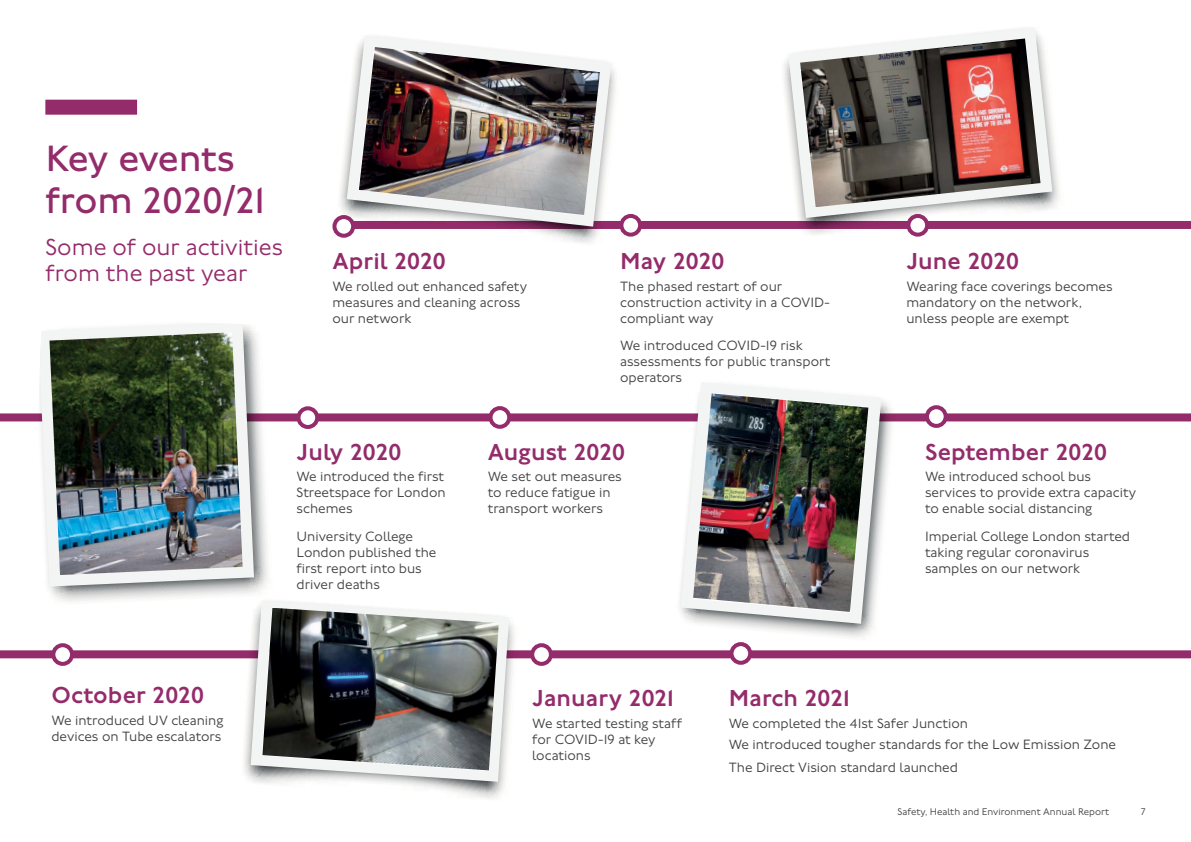
<style>
.page{position:relative;width:1191px;height:842px;background:#fff}
.page>*{position:absolute;margin:0;border:0;box-sizing:border-box;transform-origin:0 0}
.Major_Heading_38_38_Blue_sectstart1clm_H{font:38px/42px "Johnston 100";letter-spacing:-.01em;color:#942b6a}
.Infographic_Figure_DarkBlue_20_20_P{font:500 24px "Johnston 100";color:#942b6a}
.Minor_Heading_24_26_Blue_P{font:300 24px/26px "Johnston 100";color:#942b6a}
.timeline_body_copy{font:300 14px/16px "Johnston 100";color:#414042}
.t1{font:300 10px "Johnston 100";color:#414042}
</style>
<div class="page">
<div style="left:342px;top:221px;width:849px;height:8px;background:#942b6a"></div>
<div style="left:0;top:650px;width:1191px;height:8px;background:#942b6a"></div>
<div style="left:0;top:413px;width:1191px;height:8px;background:#942b6a"></div>
<div style="left:45px;top:100px;width:92px;height:15px;background:#942b6a"></div>
<svg style="left:337px;top:138px;width:263px;height:105px"></svg>
<svg style="left:347px;top:36px;width:264px;height:191px"></svg>
<img style="left:359px;top:47px;width:241px;height:168px">
<svg style="left:783px;top:58px;width:146px;height:178px"></svg>
<svg style="left:788px;top:28px;width:264px;height:190px"></svg>
<img style="left:800px;top:38px;width:240px;height:169px">
<svg style="left:30px;top:333px;width:236px;height:269px"></svg>
<svg style="left:40px;top:323px;width:214px;height:263px;fill:#f3f4f4"></svg>
<img style="left:49px;top:332px;width:194px;height:243px">
<svg style="left:663px;top:400px;width:223px;height:251px"></svg>
<svg style="left:680px;top:382px;width:201px;height:242px"></svg>
<svg style="left:692px;top:392px;width:177px;height:221px"></svg>
<img style="left:693px;top:393px;width:175px;height:219px">
<svg style="left:231px;top:589px;width:282px;height:210px"></svg>
<svg style="left:251px;top:601px;width:258px;height:181px;fill:#f3f4f4"></svg>
<img style="left:262px;top:608px;width:237px;height:162px">
<svg style="left:621px;top:216px;width:19px;height:19px"></svg>
<div style="left:619px;top:214px;width:23px;height:23px;border:4px solid #942b6a;border-radius:50%"></div>
<svg style="left:334px;top:217px;width:19px;height:19px"></svg>
<div style="left:332px;top:215px;width:23px;height:23px;border:4px solid #942b6a;border-radius:50%"></div>
<svg style="left:908px;top:216px;width:19px;height:19px"></svg>
<div style="left:906px;top:214px;width:23px;height:23px;border:4px solid #942b6a;border-radius:50%"></div>
<svg style="left:53px;top:645px;width:19px;height:19px"></svg>
<div style="left:51px;top:643px;width:23px;height:23px;border:4px solid #942b6a;border-radius:50%"></div>
<div style="left:927px;top:407px;width:18px;height:19px;background:#fff;border-radius:50%"></div>
<div style="left:925px;top:405px;width:22px;height:23px;border:4px solid #942b6a;border-radius:50%"></div>
<div style="left:298px;top:408px;width:19px;height:19px;background:#fff;border-radius:50%"></div>
<div style="left:296px;top:406px;width:23px;height:23px;border:4px solid #942b6a;border-radius:50%"></div>
<svg style="left:731px;top:644px;width:19px;height:19px"></svg>
<div style="left:729px;top:642px;width:23px;height:23px;border:4px solid #942b6a;border-radius:50%"></div>
<div style="left:532px;top:645px;width:19px;height:19px;background:#fff;border-radius:50%"></div>
<div style="left:530px;top:643px;width:23px;height:23px;border:4px solid #942b6a;border-radius:50%"></div>
<svg style="left:490px;top:408px;width:19px;height:19px"></svg>
<div style="left:488px;top:406px;width:23px;height:23px;border:4px solid #942b6a;border-radius:50%"></div>
<h2 class="Major_Heading_38_38_Blue_sectstart1clm_H" style="left:45px;top:138px;width:222px">Key events from 2020/21</h2>
<p class="Minor_Heading_24_26_Blue_P" style="left:45px;top:235px;width:239px">Some of our activities from the past year</p>
<p class="Infographic_Figure_DarkBlue_20_20_P" style="left:332px;top:248px;width:116px">April 2020</p>
<p class="timeline_body_copy" style="left:332px;top:278px;width:196px">We rolled out enhanced safety measures and cleaning across our network</p>
<p class="Infographic_Figure_DarkBlue_20_20_P" style="left:620px;top:248px;width:106px">May 2020</p>
<p class="timeline_body_copy" style="left:620px;top:278px;width:211px">The phased restart of our construction activity in a COVID&shy;compliant way</p>
<p class="timeline_body_copy" style="left:620px;top:337px;width:212px">We introduced COVID-19 risk assessments for public transport operators</p>
<p class="Infographic_Figure_DarkBlue_20_20_P" style="left:296px;top:438px;width:107px">July 2020</p>
<p class="timeline_body_copy" style="left:296px;top:469px;width:151px;text-align:justify">We introduced the first Streetspace for London schemes</p>
<p class="timeline_body_copy" style="left:296px;top:528px;width:141px">University College<br>London published the first report into bus driver deaths</p>
<p class="Infographic_Figure_DarkBlue_20_20_P" style="left:488px;top:438px;width:139px">August 2020</p>
<p class="timeline_body_copy" style="left:488px;top:469px;width:135px">We set out measures to reduce fatigue in transport workers</p>
<p class="Infographic_Figure_DarkBlue_20_20_P" style="left:906px;top:248px;width:115px">June 2020</p>
<p class="timeline_body_copy" style="left:906px;top:278px;width:208px">Wearing face coverings becomes mandatory on the network, unless people are exempt</p>
<p class="Infographic_Figure_DarkBlue_20_20_P" style="left:925px;top:438px;width:184px">September 2020</p>
<p class="timeline_body_copy" style="left:925px;top:469px;width:213px">We introduced school bus services to provide extra capacity to enable social distancing</p>
<p class="timeline_body_copy" style="left:925px;top:528px;width:207px">Imperial College London started taking regular coronavirus samples on our network</p>
<p class="Infographic_Figure_DarkBlue_20_20_P" style="left:51px;top:682px;width:155px">October 2020</p>
<p class="timeline_body_copy" style="left:51px;top:712px;width:174px">We introduced UV cleaning devices on Tube escalators</p>
<p class="Infographic_Figure_DarkBlue_20_20_P" style="left:532px;top:685px;width:143px">January 2021</p>
<p class="timeline_body_copy" style="left:532px;top:715px;width:151px">We started testing staff for COVID-19 at key locations</p>
<p class="Infographic_Figure_DarkBlue_20_20_P" style="left:729px;top:685px;width:123px">March 2021</p>
<p class="timeline_body_copy" style="left:729px;top:715px;width:241px">We completed the 41st Safer Junction</p>
<p class="timeline_body_copy" style="left:729px;top:737px;width:389px">We introduced tougher standards for the Low Emission Zone</p>
<p class="timeline_body_copy" style="left:729px;top:759px;width:231px">The Direct Vision standard launched</p>
<p class="t1" style="left:897px;top:807px;width:213px">Safety, Health and Environment Annual Report</p>
<p class="t1" style="left:1140px;top:807px;width:6px">7</p>
</div>
